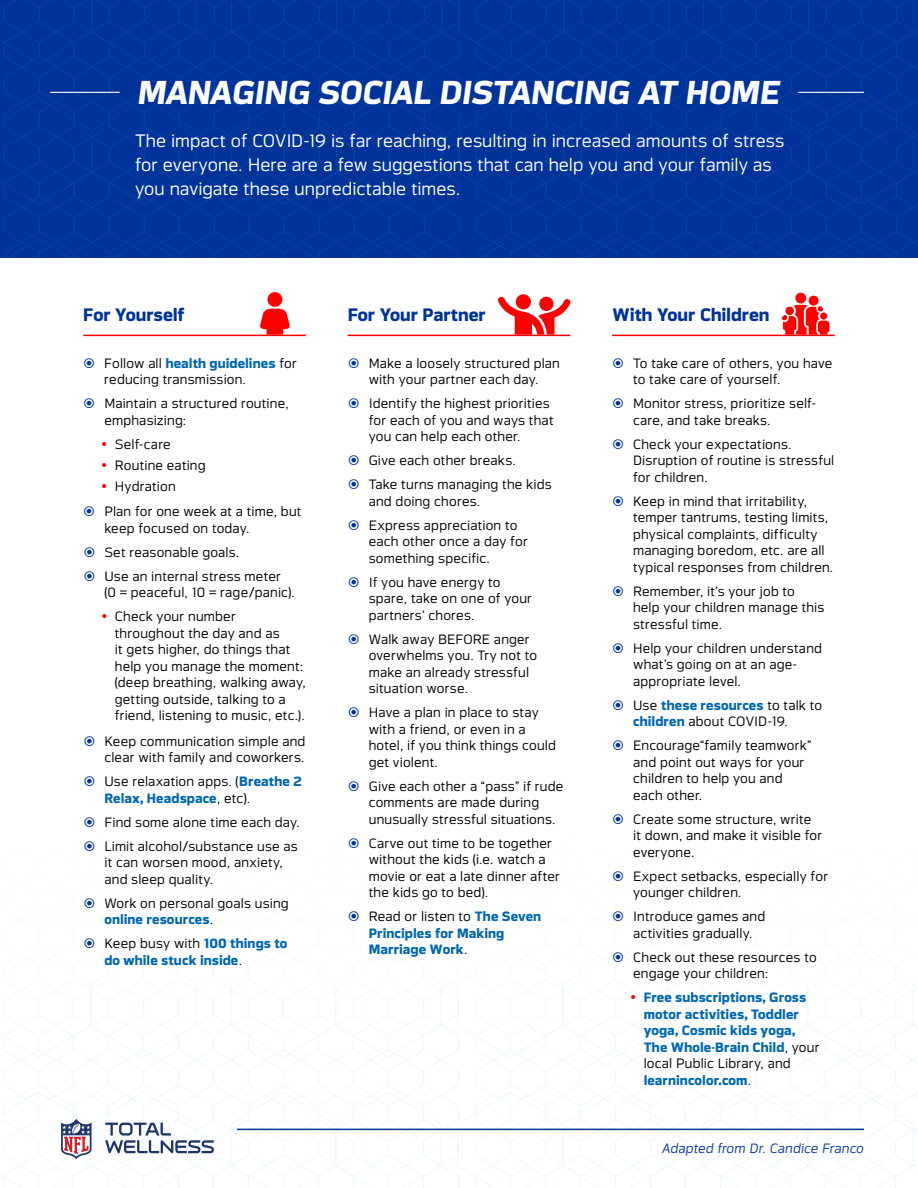
<style>
.page{position:relative;width:918px;height:1188px;background:#fff}
.page>*{position:absolute;margin:0;border:0;box-sizing:border-box;transform-origin:0 0}
.t1{font:italic 700 33px "Endzone Sans";color:#fff}
.t2{font:300 18px/24px "Endzone Sans";color:#fff}
.t3{font:700 18px "Endzone Sans";letter-spacing:-.005em;color:#039}
.t4{font:300 13.5px/16.5px "Endzone Sans";letter-spacing:.015em;color:#000}
.t5{font:700 13.5px/16.5px "Endzone Sans";letter-spacing:.005em;color:#0067b1}
.t6{font:italic 300 13.5px "Endzone Sans";letter-spacing:.01em;color:#0d3d9e}
.s1{font-weight:700;color:#0067b1}
.s2{font-weight:300;color:#000}
</style>
<div class="page">
<svg style="left:0;top:0;width:918px;height:257px;background:#003499"></svg>
<hr style="left:348px;top:335px;width:222px;height:1px;background:#f00">
<svg style="left:516px;top:294px;width:15px;height:15px"></svg>
<svg style="left:498px;top:296px;width:73px;height:39px"></svg>
<hr style="left:612px;top:335px;width:223px;height:1px;background:#f00">
<div style="left:795px;top:293px;width:11px;height:10px;background:#f00;border-radius:50%"></div>
<svg style="left:781px;top:305px;width:48px;height:30px"></svg>
<div style="left:809px;top:296px;width:10px;height:10px;background:#f00;border-radius:50%"></div>
<hr style="left:83px;top:335px;width:223px;height:1px;background:#f00">
<svg style="left:260px;top:309px;width:30px;height:26px"></svg>
<div style="left:267px;top:292px;width:15px;height:15px;background:#f00;border-radius:50%"></div>
<hr style="left:50px;top:92px;width:70px;height:1px;background:#fff">
<hr style="left:798px;top:92px;width:66px;height:1px;background:#fff">
<svg style="left:0;top:955px;width:918px;height:233px"></svg>
<h1 class="t1" style="left:138px;top:74px;width:644px">MANAGING SOCIAL DISTANCING AT HOME</h1>
<h2 class="t2" style="left:135px;top:128px;width:651px">The impact of COVID-19 is far reaching, resulting in increased amounts of stress for everyone. Here are a few suggestions that can help you and your family as you navigate these unpredictable times.</h2>
<h2 class="t3" style="left:83px;top:305px;width:103px">For Yourself</h2>
<p class="t4" style="left:104px;top:355px;width:194px">Follow all <span class="s1">health guidelines</span> for reducing transmission.</p>
<p class="t4" style="left:104px;top:395px;width:186px">Maintain a structured routine, emphasizing:</p>
<p class="t4" style="left:115px;top:433px;width:92px;line-height:21px">Self-care<br>Routine eating<br>Hydration</p>
<p class="t4" style="left:104px;top:503px;width:199px">Plan for one week at a time, but keep focused on today.</p>
<p class="t4" style="left:104px;top:540px;width:178px;line-height:24px">Set reasonable goals.<br>Use an internal stress meter</p>
<p class="t4" style="left:115px;top:580px;width:182px;line-height:24px;text-indent:-10px">(0 = peaceful, 10 = rage/panic).<br>Check your number</p>
<p class="t4" style="left:115px;top:625px;width:193px">throughout the day and as<br>it gets higher, do things that help you manage the moment: (deep breathing, walking away, getting outside, talking to a friend, listening to music, etc.).</p>
<p class="t4" style="left:104px;top:733px;width:203px">Keep communication simple and clear with family and coworkers.</p>
<p class="t4" style="left:104px;top:773px;width:199px">Use relaxation apps. (<span class="s1">Breathe 2<br>Relax, Headspace</span>, etc).</p>
<p class="t4" style="left:104px;top:810px;width:197px;line-height:24px">Find some alone time each day.<br>Limit alcohol/substance use as</p>
<p class="t4" style="left:104px;top:854px;width:180px">it can worsen mood, anxiety, and sleep quality.</p>
<p class="t4" style="left:104px;top:895px;width:186px">Work on personal goals using <span class="s1">online resources</span>.</p>
<p class="t5" style="left:104px;top:935px;width:185px"><span class="s2">Keep busy with</span> 100 things to do while stuck inside<span class="s2">.</span></p>
<h2 class="t3" style="left:348px;top:305px;width:140px">For Your Partner</h2>
<p class="t4" style="left:369px;top:355px;width:193px">Make a loosely structured plan with your partner each day.</p>
<p class="t4" style="left:369px;top:395px;width:186px">Identify the highest priorities for each of you and ways that you can help each other.</p>
<p class="t4" style="left:369px;top:448px;width:185px;line-height:24px">Give each other breaks.<br>Take turns managing the kids</p>
<p class="t4" style="left:369px;top:489px;width:150px;line-height:24px">and doing chores.<br>Express appreciation to</p>
<p class="t4" style="left:369px;top:533px;width:161px">each other once a day for something specific.</p>
<p class="t4" style="left:369px;top:574px;width:165px">If you have energy to spare, take on one of your partners’ chores.</p>
<p class="t4" style="left:369px;top:631px;width:170px">Walk away BEFORE anger overwhelms you. Try not to make an already stressful situation worse.</p>
<p class="t4" style="left:369px;top:704px;width:189px">Have a plan in place to stay with a friend, or even in a hotel, if you think things could get violent.</p>
<p class="t4" style="left:369px;top:778px;width:196px">Give each other a “pass” if rude comments are made during unusually stressful situations.</p>
<p class="t4" style="left:369px;top:835px;width:193px">Carve out time to be together without the kids (i.e. watch a movie or eat a late dinner after the kids go to bed).</p>
<p class="t5" style="left:369px;top:908px;width:174px"><span class="s2">Read or listen to</span> The Seven<br>Principles for Making<br>Marriage Work<span class="s2">.</span></p>
<h2 class="t3" style="left:612px;top:305px;width:159px">With Your Children</h2>
<p class="t4" style="left:633px;top:355px;width:201px">To take care of others, you have to take care of yourself.</p>
<p class="t4" style="left:633px;top:395px;width:185px">Monitor stress, prioritize self&shy;care, and take breaks.</p>
<p class="t4" style="left:633px;top:436px;width:203px">Check your expectations.<br>Disruption of routine is stressful for children.</p>
<p class="t4" style="left:633px;top:493px;width:202px">Keep in mind that irritability, temper tantrums, testing limits, physical complaints, difficulty managing boredom, etc. are all typical responses from children.</p>
<p class="t4" style="left:633px;top:583px;width:193px">Remember, it’s your job to help your children manage this stressful time.</p>
<p class="t4" style="left:633px;top:640px;width:190px">Help your children understand what’s going on at an age&shy;appropriate level.</p>
<p class="t4" style="left:633px;top:697px;width:190px">Use <span class="s1">these resources</span> to talk to <span class="s1">children</span> about COVID-19.</p>
<p class="t4" style="left:633px;top:737px;width:180px">Encourage“family teamwork” and point out ways for your children to help you and each other.</p>
<p class="t4" style="left:633px;top:811px;width:191px">Create some structure, write it down, and make it visible for everyone.</p>
<p class="t4" style="left:633px;top:868px;width:197px">Expect setbacks, especially for younger children.</p>
<p class="t4" style="left:633px;top:908px;width:134px">Introduce games and activities gradually.</p>
<p class="t4" style="left:633px;top:949px;width:185px">Check out these resources to engage your children:</p>
<p class="t5" style="left:644px;top:989px;width:177px">Free subscriptions, Gross motor activities, Toddler yoga, Cosmic kids yoga,<br>The Whole-Brain Child<span class="s2">, your local Public Library, and </span>learnincolor.com<span class="s2">.</span></p>
<p class="t6" style="left:662px;top:1141px;width:203px">Adapted from Dr. Candice Franco</p>
</div>
